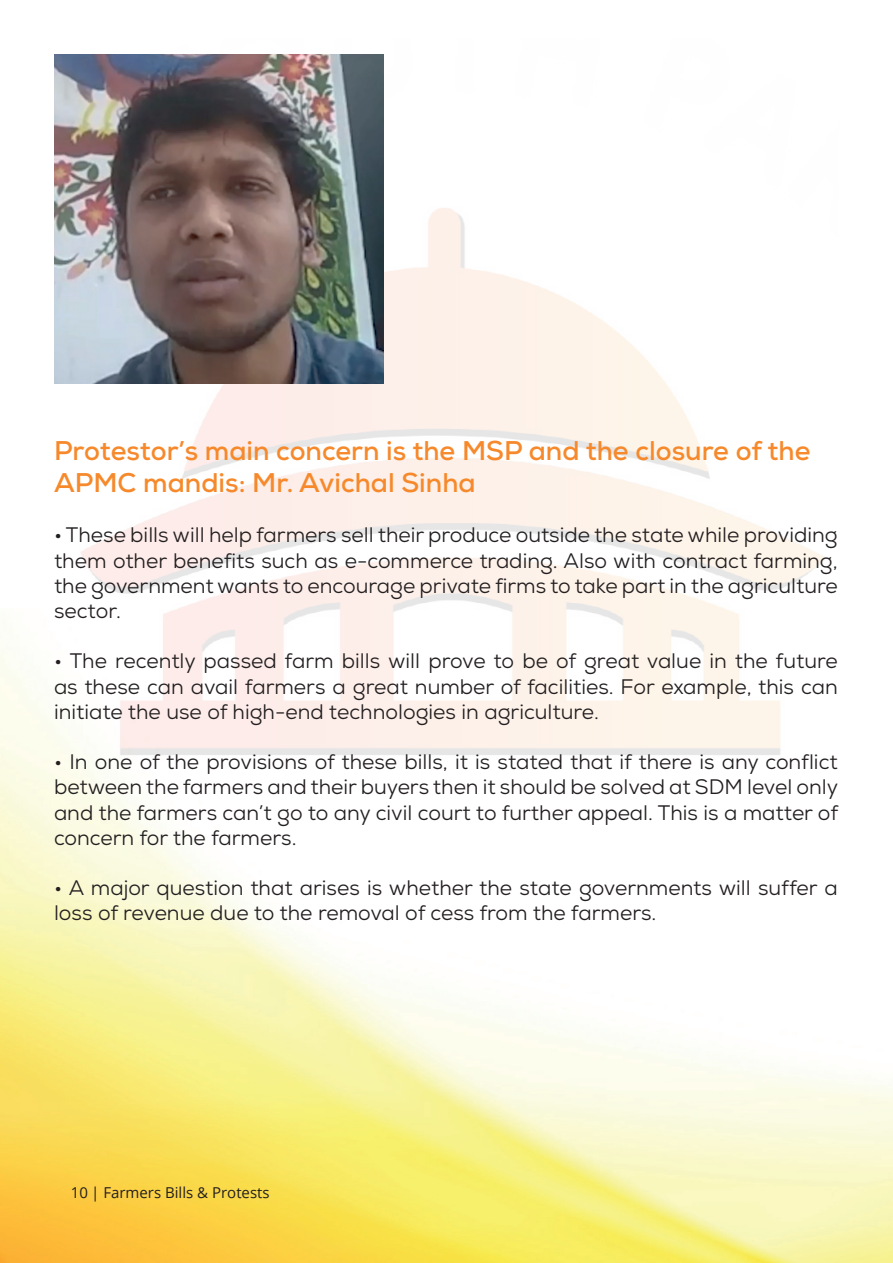
<style>
.page{position:relative;width:893px;height:1263px;background:#fff}
.page>*{position:absolute;margin:0;border:0;box-sizing:border-box;transform-origin:0 0}
.t1{font:700 27px/32.4px "Nexa";color:#f6892b}
.t2{font:21px/25.2px "Nexa";color:#231f20;text-align:justify}
.t3{font:15px "Open Sans";color:#231f20}
</style>
<div class="page">
<img style="left:0;top:638px;width:893px;height:625px">
<img style="left:54px;top:54px;width:785px;height:891px">
<img style="left:54px;top:54px;width:329px;height:329px">
<p class="t1" style="left:54px;top:434px;width:758px">Protestor’s main concern is the MSP and the closure of the<br>APMC mandis: Mr. Avichal Sinha</p>
<p class="t2" style="left:54px;top:522px;width:785px">• These bills will help farmers sell their produce outside the state while providing them other benefits such as e-commerce trading. Also with contract farming, the government wants to encourage private firms to take part in the agriculture sector.</p>
<p class="t2" style="left:54px;top:648px;width:785px">• The recently passed farm bills will prove to be of great value in the future as these can avail farmers a great number of facilities. For example, this can initiate the use of high-end technologies in agriculture.</p>
<p class="t2" style="left:54px;top:749px;width:786px">• In one of the provisions of these bills, it is stated that if there is any conflict between the farmers and their buyers then it should be solved at SDM level only and the farmers can’t go to any civil court to further appeal. This is a matter of concern for the farmers.</p>
<p class="t2" style="left:54px;top:875px;width:785px">• A major question that arises is whether the state governments will suffer a loss of revenue due to the removal of cess from the farmers.</p>
<p class="t3" style="left:71px;top:1182px;width:200px">10 | Farmers Bills &amp; Protests</p>
</div>
